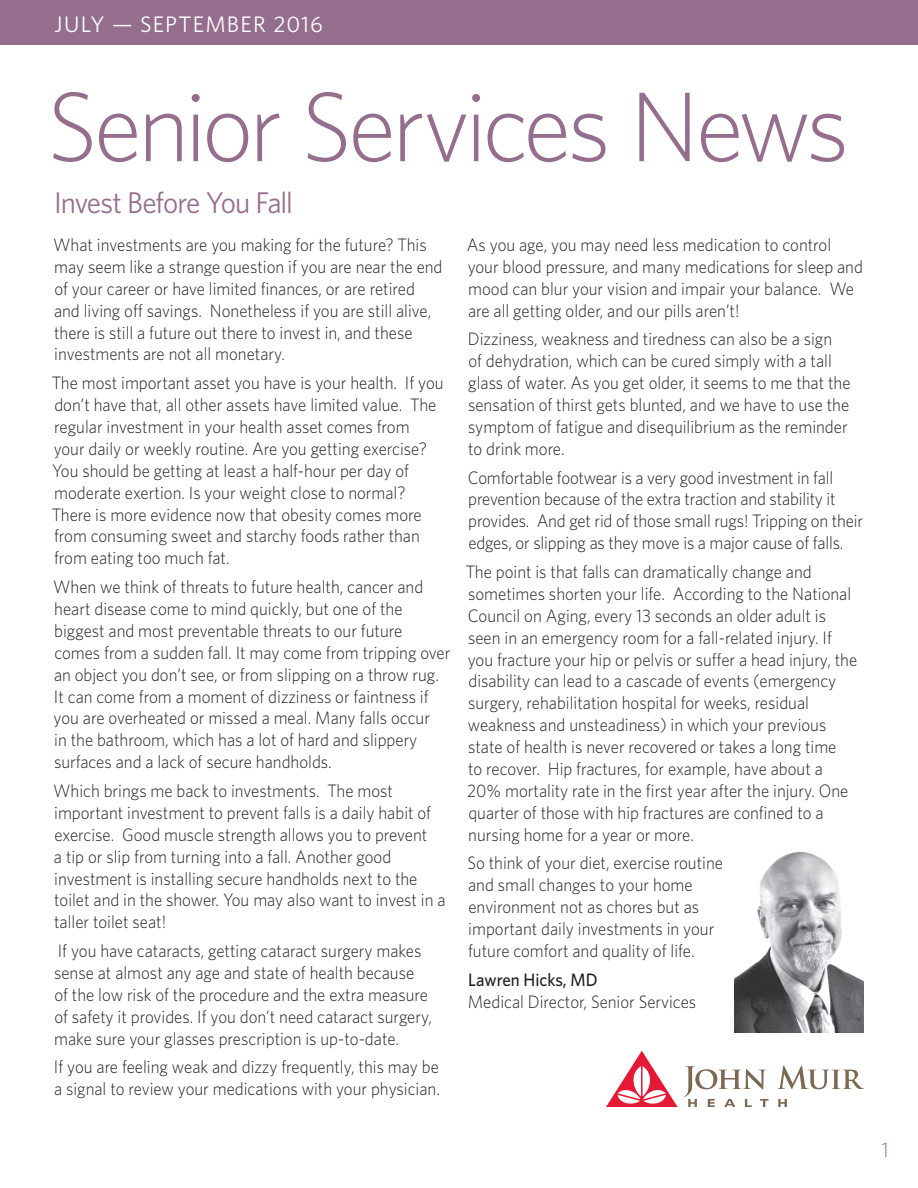
<style>
.page{position:relative;width:918px;height:1188px;background:#fff}
.page>*{position:absolute;margin:0;border:0;box-sizing:border-box;transform-origin:0 0}
.t1{font:300 99.15px "Whitney";letter-spacing:-.045em;color:#956e8e}
.t2{font:30px "Whitney";letter-spacing:-.04em;color:#956e8e}
.t3{font:22.5px "Whitney";letter-spacing:.05em;color:#fff}
.t4{font:300 21px "Whitney";color:#956e8e}
.t5{font:300 18px/21.9px "Whitney";color:#231f20;scale:.94 1}
.t6{font:500 18px "Whitney";color:#231f20;scale:.94 1}
</style>
<div class="page">
<div style="left:0;top:0;width:918px;height:44px;background:#956e8e"></div>
<svg style="left:778px;top:1066px;width:86px;height:23px"></svg>
<svg style="left:684px;top:1066px;width:84px;height:41px"></svg>
<svg style="left:778px;top:1099px;width:9px;height:8px"></svg>
<svg style="left:606px;top:1051px;width:72px;height:56px"></svg>
<img style="left:735px;top:851px;width:129px;height:181px">
<p class="t3" style="left:55px;top:9px;width:270px">JULY — SEPTEMBER 2016</p>
<h1 class="t1" style="left:47px;top:61px;width:804px">Senior Services News</h1>
<h2 class="t2" style="left:54px;top:183px;width:241px">Invest Before You Fall</h2>
<p class="t5" style="left:53px;top:233px;width:416px">What investments are you making for the future? This may seem like a strange question if you are near the end of your career or have limited finances, or are retired and living off savings. Nonetheless if you are still alive, there is still a future out there to invest in, and these investments are not all monetary.</p>
<p class="t5" style="left:52px;top:371px;width:418px">The most important asset you have is your health. If you don’t have that, all other assets have limited value. The regular investment in your health asset comes from<br>your daily or weekly routine. Are you getting exercise?<br>You should be getting at least a half-hour per day of moderate exertion. Is your weight close to normal?<br>There is more evidence now that obesity comes more from consuming sweet and starchy foods rather than from eating too much fat.</p>
<p class="t5" style="left:53px;top:575px;width:424px">When we think of threats to future health, cancer and heart disease come to mind quickly, but one of the biggest and most preventable threats to our future comes from a sudden fall. It may come from tripping over an object you don’t see, or from slipping on a throw rug.<br>It can come from a moment of dizziness or faintness if you are overheated or missed a meal. Many falls occur<br>in the bathroom, which has a lot of hard and slippery surfaces and a lack of secure handholds.</p>
<p class="t5" style="left:53px;top:779px;width:419px">Which brings me back to investments. The most important investment to prevent falls is a daily habit of exercise. Good muscle strength allows you to prevent<br>a tip or slip from turning into a fall. Another good investment is installing secure handholds next to the toilet and in the shower. You may also want to invest in a taller toilet seat!</p>
<p class="t5" style="left:54px;top:939px;width:404px">If you have cataracts, getting cataract surgery makes sense at almost any age and state of health because of the low risk of the procedure and the extra measure of safety it provides. If you don’t need cataract surgery, make sure your glasses prescription is up-to-date.</p>
<p class="t5" style="left:54px;top:1056px;width:412px">If you are feeling weak and dizzy frequently, this may be a signal to review your medications with your physician.</p>
<p class="t5" style="left:467px;top:233px;width:423px">As you age, you may need less medication to control your blood pressure, and many medications for sleep and mood can blur your vision and impair your balance. We are all getting older, and our pills aren’t!</p>
<p class="t5" style="left:468px;top:328px;width:409px">Dizziness, weakness and tiredness can also be a sign<br>of dehydration, which can be cured simply with a tall glass of water. As you get older, it seems to me that the sensation of thirst gets blunted, and we have to use the symptom of fatigue and disequilibrium as the reminder to drink more.</p>
<p class="t5" style="left:468px;top:466px;width:422px">Comfortable footwear is a very good investment in fall prevention because of the extra traction and stability it provides. And get rid of those small rugs! Tripping on their edges, or slipping as they move is a major cause of falls.</p>
<p class="t5" style="left:466px;top:560px;width:418px">The point is that falls can dramatically change and sometimes shorten your life. According to the National Council on Aging, every 13 seconds an older adult is seen in an emergency room for a fall-related injury. If you fracture your hip or pelvis or suffer a head injury, the disability can lead to a cascade of events (emergency surgery, rehabilitation hospital for weeks, residual weakness and unsteadiness) in which your previous state of health is never recovered or takes a long time<br>to recover. Hip fractures, for example, have about a 20% mortality rate in the first year after the injury. One quarter of those with hip fractures are confined to a nursing home for a year or more.</p>
<p class="t5" style="left:467px;top:852px;width:273px">So think of your diet, exercise routine and small changes to your home environment not as chores but as important daily investments in your future comfort and quality of life.</p>
<p class="t6" style="left:468px;top:968px;width:139px">Lawren Hicks, MD</p>
<p class="t5" style="left:468px;top:990px;width:244px">Medical Director, Senior Services</p>
<p class="t4" style="left:881px;top:1135px;width:9px">1</p>
</div>
